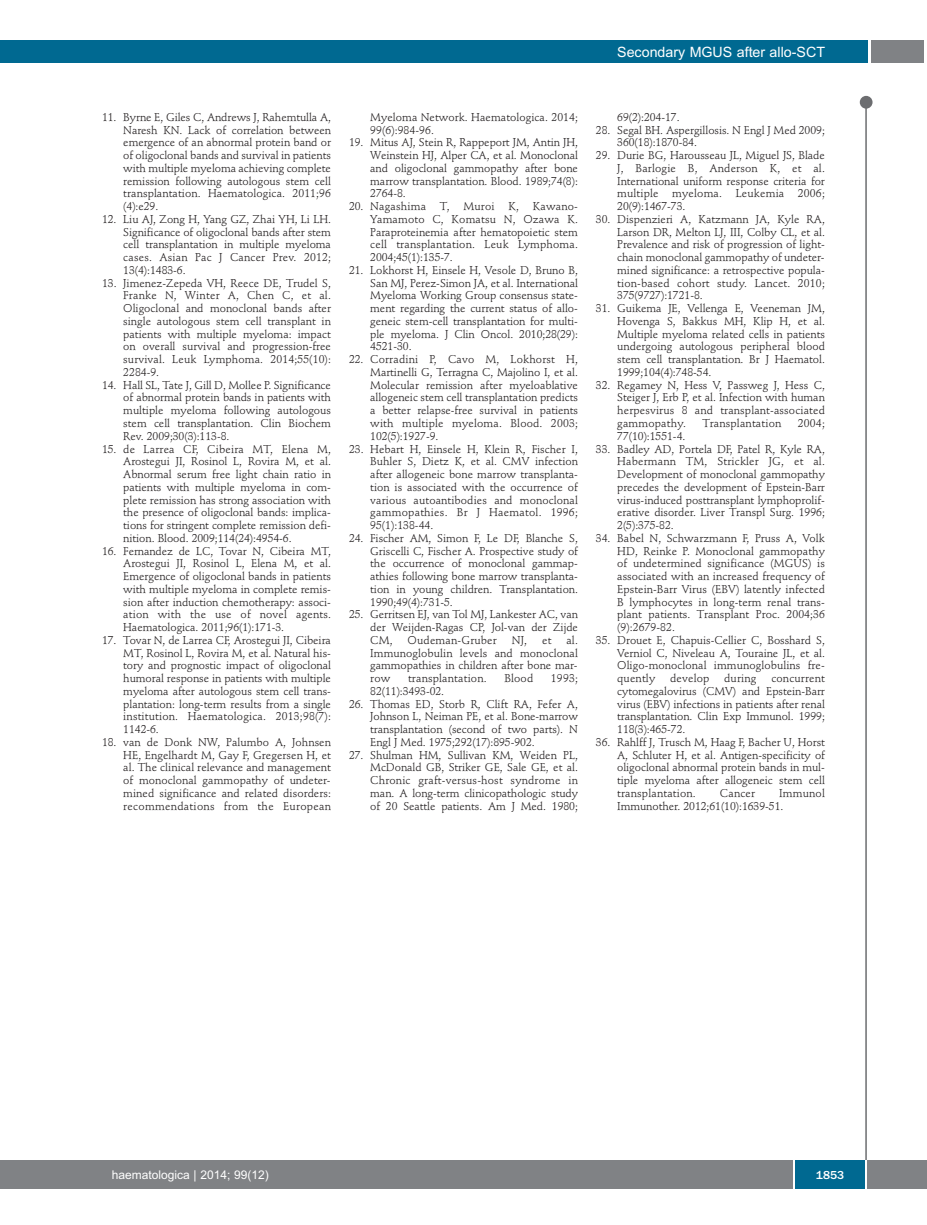
<style>
.page{position:relative;width:927px;height:1225px;background:#fff}
.page>*{position:absolute;margin:0;border:0;box-sizing:border-box;transform-origin:0 0}
.t1{font:14.25px "Arial";color:#fff}
.t2{font:12px "Arial";color:#fff}
.t3{font:500 12px "Franklin Gothic";color:#fff}
.t4{font:11.25px/12.8px "Stempel Schneidler";letter-spacing:-.005em;color:#231f20;text-align:justify}
.t5{font:11.25px "Stempel Schneidler";letter-spacing:.015em;color:#231f20}
</style>
<div class="page">
<div style="left:860px;top:96px;width:12px;height:13px;background:#6c6d70;border-radius:50%"></div>
<hr style="left:865px;top:98px;width:2px;height:1062px;background:#6c6d70">
<div style="left:871px;top:40px;width:52px;height:22px;background:#808285"></div>
<div style="left:18px;top:40px;width:849px;height:22px;background:#006991"></div>
<div style="left:17px;top:1160px;width:910px;height:28px;background:#808285"></div>
<div style="left:795px;top:1160px;width:70px;height:28px;background:#006991"></div>
<hr style="left:793px;top:1160px;width:2px;height:28px;background:#fff">
<hr style="left:865px;top:1160px;width:2px;height:28px;background:#fff">
<div style="left:0;top:40px;width:19px;height:22px;background:#006991"></div>
<div style="left:0;top:1160px;width:18px;height:28px;background:#808285"></div>
<p class="t1" style="left:617px;top:44px;width:209px">Secondary MGUS after allo-SCT</p>
<p class="t4" style="left:123px;top:112px;width:209px;text-indent:-21px">11. Byrne E, Giles C, Andrews J, Rahemtulla A, Naresh KN. Lack of correlation between emergence of an abnormal protein band or of oligoclonal bands and survival in patients with multiple myeloma achieving complete remission following autologous stem cell transplantation. Haematologica. 2011;96 (4):e29.</p>
<p class="t4" style="left:123px;top:214px;width:209px;text-indent:-21px">12. Liu AJ, Zong H, Yang GZ, Zhai YH, Li LH.<br>Significance of oligoclonal bands after stem cell transplantation in multiple myeloma cases. Asian Pac J Cancer Prev. 2012; 13(4):1483-6.</p>
<p class="t4" style="left:123px;top:277px;width:209px;text-indent:-21px">13. Jimenez-Zepeda VH, Reece DE, Trudel S, Franke N, Winter A, Chen C, et al.<br>Oligoclonal and monoclonal bands after single autologous stem cell transplant in patients with multiple myeloma: impact on overall survival and progression-free survival. Leuk Lymphoma. 2014;55(10):<br>2284-9.</p>
<p class="t4" style="left:123px;top:379px;width:209px;text-indent:-21px">14. Hall SL, Tate J, Gill D, Mollee P. Significance of abnormal protein bands in patients with multiple myeloma following autologous stem cell transplantation. Clin Biochem Rev. 2009;30(3):113-8.</p>
<p class="t4" style="left:123px;top:443px;width:209px;text-indent:-21px">15. de Larrea CF, Cibeira MT, Elena M, Arostegui JI, Rosinol L, Rovira M, et al.<br>Abnormal serum free light chain ratio in patients with multiple myeloma in com&shy;plete remission has strong association with the presence of oligoclonal bands: implica&shy;tions for stringent complete remission defi&shy;nition. Blood. 2009;114(24):4954-6.</p>
<p class="t4" style="left:123px;top:545px;width:209px;text-indent:-21px">16. Fernandez de LC, Tovar N, Cibeira MT, Arostegui JI, Rosinol L, Elena M, et al.<br>Emergence of oligoclonal bands in patients with multiple myeloma in complete remis&shy;sion after induction chemotherapy: associ&shy;ation with the use of novel agents.<br>Haematologica. 2011;96(1):171-3.</p>
<p class="t4" style="left:123px;top:634px;width:209px;text-indent:-21px">17. Tovar N, de Larrea CF, Arostegui JI, Cibeira MT, Rosinol L, Rovira M, et al. Natural his&shy;tory and prognostic impact of oligoclonal humoral response in patients with multiple myeloma after autologous stem cell trans&shy;plantation: long-term results from a single institution. Haematologica. 2013;98(7):<br>1142-6.</p>
<p class="t4" style="left:123px;top:736px;width:209px;text-indent:-21px">18. van de Donk NW, Palumbo A, Johnsen HE, Engelhardt M, Gay F, Gregersen H, et al. The clinical relevance and management of monoclonal gammopathy of undeter&shy;mined significance and related disorders: recommendations from the European</p>
<p class="t4" style="left:370px;top:112px;width:209px">Myeloma Network. Haematologica. 2014;<br>99(6):984-96.</p>
<p class="t4" style="left:370px;top:137px;width:209px;text-indent:-21px">19. Mitus AJ, Stein R, Rappeport JM, Antin JH, Weinstein HJ, Alper CA, et al. Monoclonal and oligoclonal gammopathy after bone marrow transplantation. Blood. 1989;74(8):<br>2764-8.</p>
<p class="t4" style="left:370px;top:201px;width:209px;text-indent:-21px">20. Nagashima T, Muroi K, Kawano-Yamamoto C, Komatsu N, Ozawa K.<br>Paraproteinemia after hematopoietic stem cell transplantation. Leuk Lymphoma.<br>2004;45(1):135-7.</p>
<p class="t4" style="left:370px;top:265px;width:209px;text-indent:-21px">21. Lokhorst H, Einsele H, Vesole D, Bruno B, San MJ, Perez-Simon JA, et al. International Myeloma Working Group consensus state&shy;ment regarding the current status of allo&shy;geneic stem-cell transplantation for multi&shy;ple myeloma. J Clin Oncol. 2010;28(29):<br>4521-30.</p>
<p class="t4" style="left:370px;top:354px;width:209px;text-indent:-21px">22. Corradini P, Cavo M, Lokhorst H, Martinelli G, Terragna C, Majolino I, et al.<br>Molecular remission after myeloablative allogeneic stem cell transplantation predicts a better relapse-free survival in patients with multiple myeloma. Blood. 2003; 102(5):1927-9.</p>
<p class="t4" style="left:370px;top:443px;width:209px;text-indent:-21px">23. Hebart H, Einsele H, Klein R, Fischer I, Buhler S, Dietz K, et al. CMV infection after allogeneic bone marrow transplanta&shy;tion is associated with the occurrence of various autoantibodies and monoclonal gammopathies. Br J Haematol. 1996; 95(1):138-44.</p>
<p class="t4" style="left:370px;top:532px;width:209px;text-indent:-21px">24. Fischer AM, Simon F, Le DF, Blanche S, Griscelli C, Fischer A. Prospective study of the occurrence of monoclonal gammap&shy;athies following bone marrow transplanta&shy;tion in young children. Transplantation.<br>1990;49(4):731-5.</p>
<p class="t4" style="left:370px;top:609px;width:209px;text-indent:-21px">25. Gerritsen EJ, van Tol MJ, Lankester AC, van der Weijden-Ragas CP, Jol-van der Zijde CM,</p>
<p class="t4" style="left:370px;top:634px;width:209px;text-indent:196px">al.<br>Immunoglobulin levels and monoclonal gammopathies in children after bone mar&shy;row</p>
<p class="t5" style="left:408px;top:635px;width:91px">Oudeman-Gruber</p>
<p class="t4" style="left:512px;top:634px;width:17px">NJ,</p>
<p class="t4" style="left:542px;top:634px;width:11px">et</p>
<p class="t5" style="left:408px;top:673px;width:80px">transplantation.</p>
<p class="t4" style="left:504px;top:673px;width:30px">Blood</p>
<p class="t4" style="left:551px;top:673px;width:29px">1993;</p>
<p class="t4" style="left:370px;top:685px;width:75px">82(11):3493-02.</p>
<p class="t4" style="left:370px;top:698px;width:209px;text-indent:-21px">26. Thomas ED, Storb R, Clift RA, Fefer A, Johnson L, Neiman PE, et al. Bone-marrow transplantation (second of two parts). N Engl J Med. 1975;292(17):895-902.</p>
<p class="t4" style="left:370px;top:749px;width:209px;text-indent:-21px">27. Shulman HM, Sullivan KM, Weiden PL, McDonald GB, Striker GE, Sale GE, et al.<br>Chronic graft-versus-host syndrome in man. A long-term clinicopathologic study of 20 Seattle patients. Am J Med. 1980;</p>
<p class="t4" style="left:617px;top:112px;width:64px">69(2):204-17.</p>
<p class="t4" style="left:617px;top:124px;width:209px;text-indent:-21px">28. Segal BH. Aspergillosis. N Engl J Med 2009;<br>360(18):1870-84.</p>
<p class="t4" style="left:617px;top:150px;width:209px;text-indent:-21px">29. Durie BG, Harousseau JL, Miguel JS, Blade J, Barlogie B, Anderson K, et al.<br>International uniform response criteria for multiple myeloma. Leukemia 2006; 20(9):1467-73.</p>
<p class="t4" style="left:617px;top:214px;width:209px;text-indent:-21px">30. Dispenzieri A, Katzmann JA, Kyle RA, Larson DR, Melton LJ, III, Colby CL, et al.<br>Prevalence and risk of progression of light&shy;chain monoclonal gammopathy of undeter&shy;mined significance: a retrospective popula&shy;tion-based cohort study. Lancet. 2010; 375(9727):1721-8.</p>
<p class="t4" style="left:617px;top:303px;width:209px;text-indent:-21px">31. Guikema JE, Vellenga E, Veeneman JM, Hovenga S, Bakkus MH, Klip H, et al.<br>Multiple myeloma related cells in patients undergoing autologous peripheral blood stem cell transplantation. Br J Haematol.<br>1999;104(4):748-54.</p>
<p class="t4" style="left:617px;top:379px;width:209px;text-indent:-21px">32. Regamey N, Hess V, Passweg J, Hess C, Steiger J, Erb P, et al. Infection with human herpesvirus 8 and transplant-associated gammopathy.</p>
<p class="t5" style="left:702px;top:418px;width:80px">Transplantation</p>
<p class="t4" style="left:798px;top:418px;width:28px">2004;</p>
<p class="t4" style="left:617px;top:430px;width:70px">77(10):1551-4.</p>
<p class="t4" style="left:617px;top:443px;width:209px;text-indent:-21px">33. Badley AD, Portela DF, Patel R, Kyle RA, Habermann TM, Strickler JG, et al.<br>Development of monoclonal gammopathy precedes the development of Epstein-Barr virus-induced posttransplant lymphoprolif&shy;erative disorder. Liver Transpl Surg. 1996; 2(5):375-82.</p>
<p class="t4" style="left:617px;top:532px;width:209px;text-indent:-21px">34. Babel N, Schwarzmann F, Pruss A, Volk HD, Reinke P. Monoclonal gammopathy of undetermined significance (MGUS) is associated with an increased frequency of Epstein-Barr Virus (EBV) latently infected B lymphocytes in long-term renal trans&shy;plant patients. Transplant Proc. 2004;36 (9):2679-82.</p>
<p class="t4" style="left:617px;top:634px;width:209px;text-indent:-21px">35. Drouet E, Chapuis-Cellier C, Bosshard S, Verniol C, Niveleau A, Touraine JL, et al.<br>Oligo-monoclonal immunoglobulins fre&shy;quently</p>
<p class="t5" style="left:670px;top:673px;width:41px">develop</p>
<p class="t4" style="left:724px;top:673px;width:34px">during</p>
<p class="t4" style="left:617px;top:673px;width:209px;text-indent:154px">concurrent cytomegalovirus (CMV) and Epstein-Barr virus (EBV) infections in patients after renal transplantation. Clin Exp Immunol. 1999; 118(3):465-72.</p>
<p class="t4" style="left:617px;top:736px;width:209px;text-indent:-21px">36. Rahlff J, Trusch M, Haag F, Bacher U, Horst A, Schluter H, et al. Antigen-specificity of oligoclonal abnormal protein bands in mul&shy;tiple myeloma after allogeneic stem cell transplantation.</p>
<p class="t4" style="left:617px;top:787px;width:209px;text-indent:162px">Immunol<br>Immunother. 2012;61(10):1639-51.</p>
<p class="t4" style="left:720px;top:787px;width:37px">Cancer</p>
<p class="t2" style="left:112px;top:1167px;width:158px">haematologica | 2014; 99(12)</p>
<p class="t3" style="left:816px;top:1167px;width:30px">1853</p>
</div>
